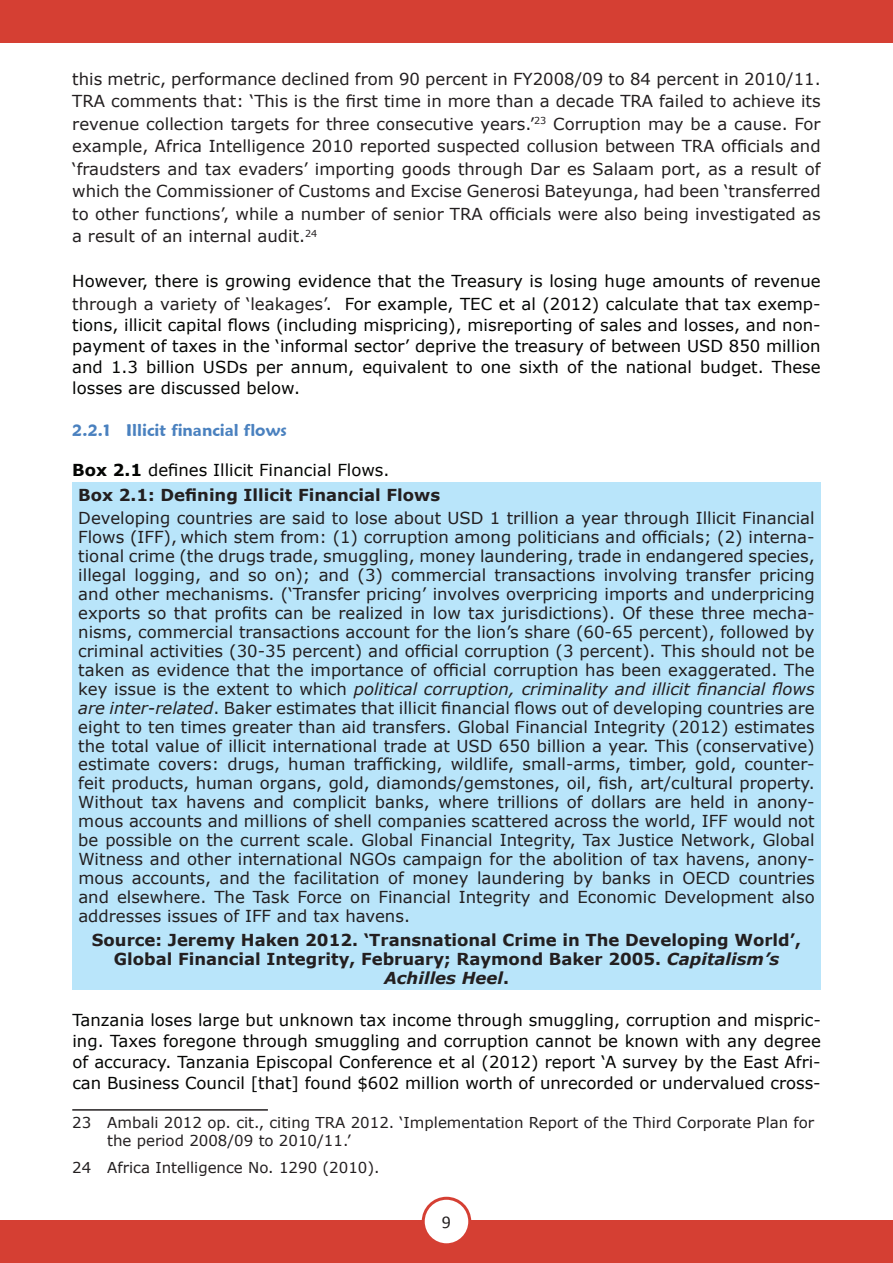
<style>
.page{position:relative;width:893px;height:1263px;background:#fff}
.page>*{position:absolute;margin:0;border:0;box-sizing:border-box;transform-origin:0 0}
.t1{font:18px "Calibri";color:#231f20}
.t2{font:16.5px/18.9px "Verdana";color:#231f20;text-align:justify}
.t3{font:16.5px/21px "Verdana";color:#040503;text-align:justify}
.t4{font:700 16.5px/18.9px "Verdana";color:#231f20}
.t5{font:600 16.5px "Maiandra GD";color:#4a81bf}
.t6{font:15px/18px "Verdana";color:#231f20}
.s1{color:#231f20}
.s2{color:#040503}
.s3{font-weight:400;color:#040503}
.s4{font-style:italic}
</style>
<div class="page">
<div style="left:0;top:0;width:893px;height:43px;background:#d53f33"></div>
<div style="left:0;top:1220px;width:893px;height:43px;background:#d53f33"></div>
<div style="left:423px;top:1198px;width:47px;height:47px;background:#fff;border-radius:50%"></div>
<div style="left:422px;top:1197px;width:49px;height:49px;border:3px solid #d53f33;border-radius:50%"></div>
<div style="left:72px;top:482px;width:749px;height:507px;background:#b9e5fa"></div>
<hr style="left:72px;top:1109px;width:196px;height:2px;background:#231f20">
<p class="t2" style="left:72px;top:67px;width:750px;line-height:22.5px">this metric, performance declined from 90 percent in FY2008/09 to 84 percent in 2010/11.<br>TRA comments that: ‘This is the first time in more than a decade TRA failed to achieve its revenue collection targets for three consecutive years.’<sup>23</sup> Corruption may be a cause. For example, Africa Intelligence 2010 reported suspected collusion between TRA officials and ‘fraudsters and tax evaders’ importing goods through Dar es Salaam port, as a result of which the Commissioner of Customs and Excise Generosi Bateyunga, had been ‘transferred to other functions’, while a number of senior TRA officials were also being investigated as a result of an internal audit.<sup>24</sup></p>
<p class="t3" style="left:72px;top:270px;width:750px;line-height:22.5px">However, there is growing evidence that the Treasury is losing huge amounts of revenue <span class="s1">through a variety of ‘leakages’</span>. For example, TEC et al (2012) calculate that tax exemp-</p>
<p class="t3" style="left:72px;top:314px;width:750px">tions, illicit capital flows (including mispricing), misreporting of sales and losses, and non&shy;payment of taxes in the ‘informal sector’ deprive the treasury of between USD 850 million and 1.3 billion USDs per annum, equivalent to one sixth of the national budget. These losses are discussed below.</p>
<p class="t5" style="left:72px;top:420px;width:216px">2.2.1 Illicit financial flows</p>
<p class="t4" style="left:78px;top:457px;width:363px;line-height:24.6px;text-indent:-6px"><span class="s2">Box 2.1</span> <span class="s3">defines Illicit Financial Flows.<br></span>Box 2.1: Defining Illicit Financial Flows</p>
<p class="t2" style="left:78px;top:508px;width:738px">Developing countries are said to lose about USD 1 trillion a year through Illicit Financial Flows (IFF), which stem from: (1) corruption among politicians and officials; (2) interna&shy;tional crime (the drugs trade, smuggling, money laundering, trade in endangered species, illegal logging, and so on); and (3) commercial transactions involving transfer pricing and other mechanisms. (‘Transfer pricing’ involves overpricing imports and underpricing exports so that profits can be realized in low tax jurisdictions). Of these three mecha&shy;nisms, commercial transactions account for the lion’s share (60-65 percent), followed by criminal activities (30-35 percent) and official corruption (3 percent). This should not be taken as evidence that the importance of official corruption has been exaggerated. The key issue is the extent to which <span class="s4">political corruption, criminality and illicit financial flows are inter-related</span>. Baker estimates that illicit financial flows out of developing countries are eight to ten times greater than aid transfers. Global Financial Integrity (2012) estimates the total value of illicit international trade at USD 650 billion a year. This (conservative) estimate covers: drugs, human trafficking, wildlife, small-arms, timber, gold, counter&shy;feit products, human organs, gold, diamonds/gemstones, oil, fish, art/cultural property.<br>Without tax havens and complicit banks, where trillions of dollars are held in anony&shy;mous accounts and millions of shell companies scattered across the world, IFF would not be possible on the current scale. Global Financial Integrity, Tax Justice Network, Global Witness and other international NGOs campaign for the abolition of tax havens, anony&shy;mous accounts, and the facilitation of money laundering by banks in OECD countries and elsewhere. The Task Force on Financial Integrity and Economic Development also addresses issues of IFF and tax havens.</p>
<p class="t4" style="left:92px;top:929px;width:711px;text-align:center">Source: Jeremy Haken 2012. ‘Transnational Crime in The Developing World’,<br>Global Financial Integrity, February; Raymond Baker 2005. <span class="s4">Capitalism’s<br>Achilles Heel</span>.</p>
<p class="t3" style="left:72px;top:1008px;width:750px">Tanzania loses large but unknown tax income through smuggling, corruption and mispric&shy;ing. Taxes foregone through smuggling and corruption cannot be known with any degree of accuracy. Tanzania Episcopal Conference et al (2012) report ‘A survey by the East Afri&shy;can Business Council [that] found $602 million worth of unrecorded or undervalued cross-</p>
<p class="t6" style="left:107px;top:1113px;width:709px;text-indent:-35px">23 Ambali 2012 op. cit., citing TRA 2012. ‘Implementation Report of the Third Corporate Plan for the period 2008/09 to 2010/11.’</p>
<p class="t6" style="left:72px;top:1158px;width:309px">24 Africa Intelligence No. 1290 (2010).</p>
<p class="t1" style="left:442px;top:1210px;width:11px">9</p>
</div>
